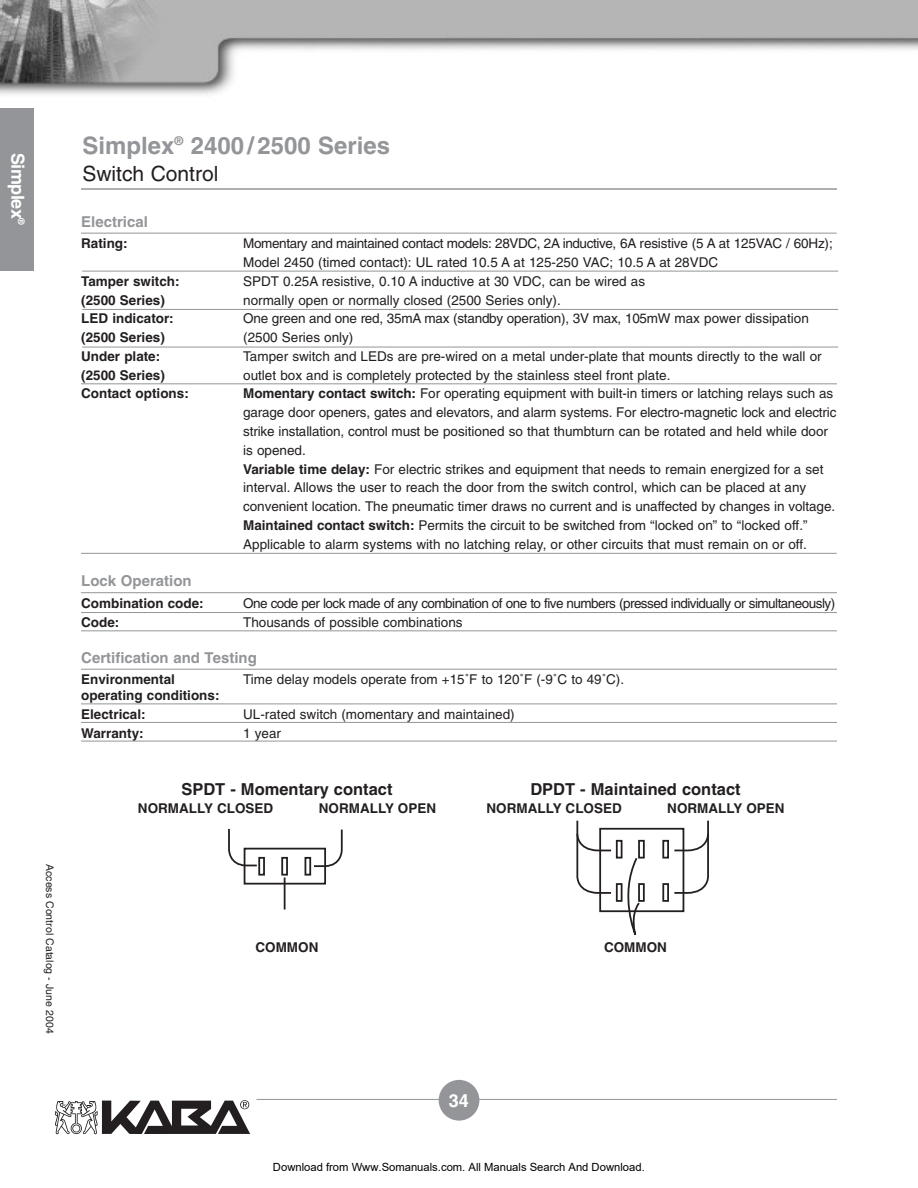
<style>
.page{position:relative;width:918px;height:1188px;background:#fff}
.page>*{position:absolute;margin:0;border:0;box-sizing:border-box;transform-origin:0 0}
.t1{font:700 24px "Helvetica";color:#939598}
.t2{font:21px "Helvetica";color:#231f20}
.t3{font:700 18px "Helvetica";letter-spacing:-.03em;color:#fff}
.t4{font:700 16.5px "Helvetica";color:#231f20}
.t5{font:700 15px "Helvetica";color:#939598}
.t6{font:13.5px/18.8px "Helvetica";color:#231f20}
.t7{font:700 13.5px/18.8px "Helvetica";color:#231f20}
.t8{font:13.5px "Helvetica";letter-spacing:-.04em;color:#231f20}
.t9{font:11.25px "Arial";color:#000}
.t10{font:10.5px "Helvetica";color:#231f20}
.s1{font-weight:700}
</style>
<div class="page">
<img style="left:0;top:0;width:918px;height:95px">
<hr style="left:256px;top:1099px;width:581px;height:1px;background:#939598">
<div style="left:439px;top:1080px;width:40px;height:41px;background:#939598;border-radius:50%"></div>
<svg style="left:55px;top:1100px;width:195px;height:34px"></svg>
<div style="left:0;top:108px;width:34px;height:162px;background:#939598"></div>
<hr style="left:81px;top:592px;width:756px;height:1px;background:#939598">
<hr style="left:81px;top:612px;width:756px;height:1px;background:#939598">
<hr style="left:81px;top:631px;width:756px;height:1px;background:#939598">
<hr style="left:81px;top:669px;width:756px;height:1px;background:#939598">
<hr style="left:81px;top:741px;width:756px;height:1px;background:#939598">
<hr style="left:81px;top:704px;width:756px;height:1px;background:#939598">
<hr style="left:81px;top:722px;width:756px;height:1px;background:#939598">
<hr style="left:81px;top:188px;width:756px;height:2px;background:#939598">
<hr style="left:82px;top:271px;width:756px;height:1px;background:#939598">
<hr style="left:82px;top:309px;width:756px;height:1px;background:#939598">
<hr style="left:82px;top:347px;width:756px;height:1px;background:#939598">
<hr style="left:81px;top:233px;width:756px;height:1px;background:#939598">
<hr style="left:81px;top:384px;width:756px;height:1px;background:#939598">
<hr style="left:81px;top:553px;width:756px;height:1px;background:#939598">
<div style="left:244px;top:848px;width:82px;height:37px;border:2px solid #231f20"></div>
<div style="left:258px;top:857px;width:7px;height:19px;border:2px solid #231f20"></div>
<div style="left:281px;top:857px;width:7px;height:19px;border:2px solid #231f20"></div>
<div style="left:305px;top:857px;width:6px;height:19px;border:2px solid #231f20"></div>
<svg style="left:228px;top:828px;width:31px;height:39px"></svg>
<svg style="left:312px;top:829px;width:31px;height:39px"></svg>
<hr style="left:284px;top:878px;width:2px;height:32px;background:#231f20">
<div style="left:616px;top:840px;width:7px;height:19px;border:2px solid #231f20"></div>
<div style="left:638px;top:840px;width:7px;height:19px;border:2px solid #231f20"></div>
<div style="left:662px;top:840px;width:7px;height:19px;border:2px solid #231f20"></div>
<div style="left:616px;top:883px;width:7px;height:19px;border:2px solid #231f20"></div>
<div style="left:638px;top:883px;width:7px;height:19px;border:2px solid #231f20"></div>
<div style="left:662px;top:883px;width:7px;height:19px;border:2px solid #231f20"></div>
<svg style="left:576px;top:820px;width:37px;height:74px"></svg>
<svg style="left:673px;top:820px;width:36px;height:75px"></svg>
<div style="left:599px;top:828px;width:85px;height:84px;border:2px solid #231f20"></div>
<svg style="left:619px;top:856px;width:23px;height:79px"></svg>
<h3 class="t3" style="left:25px;top:153px;width:74px;rotate:90deg">Simplex<sup>®</sup></h3>
<p class="t10" style="left:54px;top:864px;width:171px;rotate:90deg">Access Control Catalog - June 2004</p>
<h1 class="t1" style="left:82px;top:136px;width:309px">Simplex<sup>®</sup> 2400 / 2500 Series</h1>
<h2 class="t2" style="left:82px;top:166px;width:137px">Switch Control</h2>
<p class="t5" style="left:81px;top:216px;width:68px">Electrical</p>
<p class="t7" style="left:81px;top:235px;width:48px">Rating:</p>
<p class="t6" style="left:243px;top:235px;width:591px">Momentary and maintained contact models: 28VDC, 2A inductive, 6A resistive (5 A at 125VAC / 60Hz);<br>Model 2450 (timed contact): UL rated 10.5 A at 125-250 VAC; 10.5 A at 28VDC</p>
<p class="t7" style="left:81px;top:273px;width:100px">Tamper switch:</p>
<p class="t6" style="left:243px;top:273px;width:403px">SPDT 0.25A resistive, 0.10 A inductive at 30 VDC, can be wired as</p>
<p class="t7" style="left:81px;top:291px;width:85px">(2500 Series)</p>
<p class="t6" style="left:243px;top:292px;width:319px">normally open or normally closed (2500 Series only).</p>
<p class="t7" style="left:81px;top:310px;width:94px">LED indicator:</p>
<p class="t6" style="left:243px;top:310px;width:567px">One green and one red, 35mA max (standby operation), 3V max, 105mW max power dissipation</p>
<p class="t7" style="left:81px;top:329px;width:85px">(2500 Series)</p>
<p class="t6" style="left:243px;top:329px;width:112px">(2500 Series only)</p>
<p class="t7" style="left:81px;top:348px;width:81px">Under plate:</p>
<p class="t6" style="left:243px;top:348px;width:580px">Tamper switch and LEDs are pre-wired on a metal under-plate that mounts directly to the wall or</p>
<p class="t7" style="left:81px;top:367px;width:85px">(2500 Series)</p>
<p class="t6" style="left:243px;top:367px;width:429px">outlet box and is completely protected by the stainless steel front plate.</p>
<p class="t7" style="left:81px;top:385px;width:109px">Contact options:</p>
<p class="t6" style="left:243px;top:386px;width:595px"><span class="s1">Momentary contact switch:</span> For operating equipment with built-in timers or latching relays such as garage door openers, gates and elevators, and alarm systems. For electro-magnetic lock and electric strike installation, control must be positioned so that thumbturn can be rotated and held while door is opened.<br><span class="s1">Variable time delay:</span> For electric strikes and equipment that needs to remain energized for a set interval. Allows the user to reach the door from the switch control, which can be placed at any convenient location. The pneumatic timer draws no current and is unaffected by changes in voltage.<br><span class="s1">Maintained contact switch:</span> Permits the circuit to be switched from “locked on” to “locked off.” Applicable to alarm systems with no latching relay, or other circuits that must remain on or off.</p>
<p class="t5" style="left:81px;top:575px;width:112px">Lock Operation</p>
<p class="t7" style="left:81px;top:595px;width:124px">Combination code:</p>
<p class="t8" style="left:243px;top:598px;width:594px">One code per lock made of any combination of one to five numbers (pressed individually or simultaneously)</p>
<p class="t7" style="left:81px;top:614px;width:40px">Code:</p>
<p class="t6" style="left:243px;top:614px;width:221px">Thousands of possible combinations</p>
<p class="t5" style="left:81px;top:652px;width:177px">Certification and Testing</p>
<p class="t7" style="left:81px;top:671px;width:95px">Environmental</p>
<p class="t6" style="left:243px;top:671px;width:383px">Time delay models operate from +15˚F to 120˚F (-9˚C to 49˚C).</p>
<p class="t7" style="left:81px;top:687px;width:140px">operating conditions:<br>Electrical:</p>
<p class="t6" style="left:243px;top:706px;width:273px">UL-rated switch (momentary and maintained)</p>
<p class="t7" style="left:81px;top:725px;width:64px">Warranty:</p>
<p class="t6" style="left:243px;top:725px;width:39px">1 year</p>
<p class="t4" style="left:181px;top:782px;width:213px">SPDT - Momentary contact</p>
<p class="t7" style="left:138px;top:800px;width:137px">NORMALLY CLOSED</p>
<p class="t7" style="left:319px;top:800px;width:119px">NORMALLY OPEN</p>
<p class="t7" style="left:256px;top:939px;width:64px">COMMON</p>
<p class="t4" style="left:530px;top:782px;width:212px">DPDT - Maintained contact</p>
<p class="t7" style="left:486px;top:800px;width:137px">NORMALLY CLOSED</p>
<p class="t7" style="left:667px;top:800px;width:119px">NORMALLY OPEN</p>
<p class="t7" style="left:604px;top:939px;width:64px">COMMON</p>
<h3 class="t3" style="left:449px;top:1093px;width:22px">34</h3>
<p class="t9" style="left:273px;top:1160px;width:373px">Download from Www.Somanuals.com. All Manuals Search And Download.</p>
</div>
